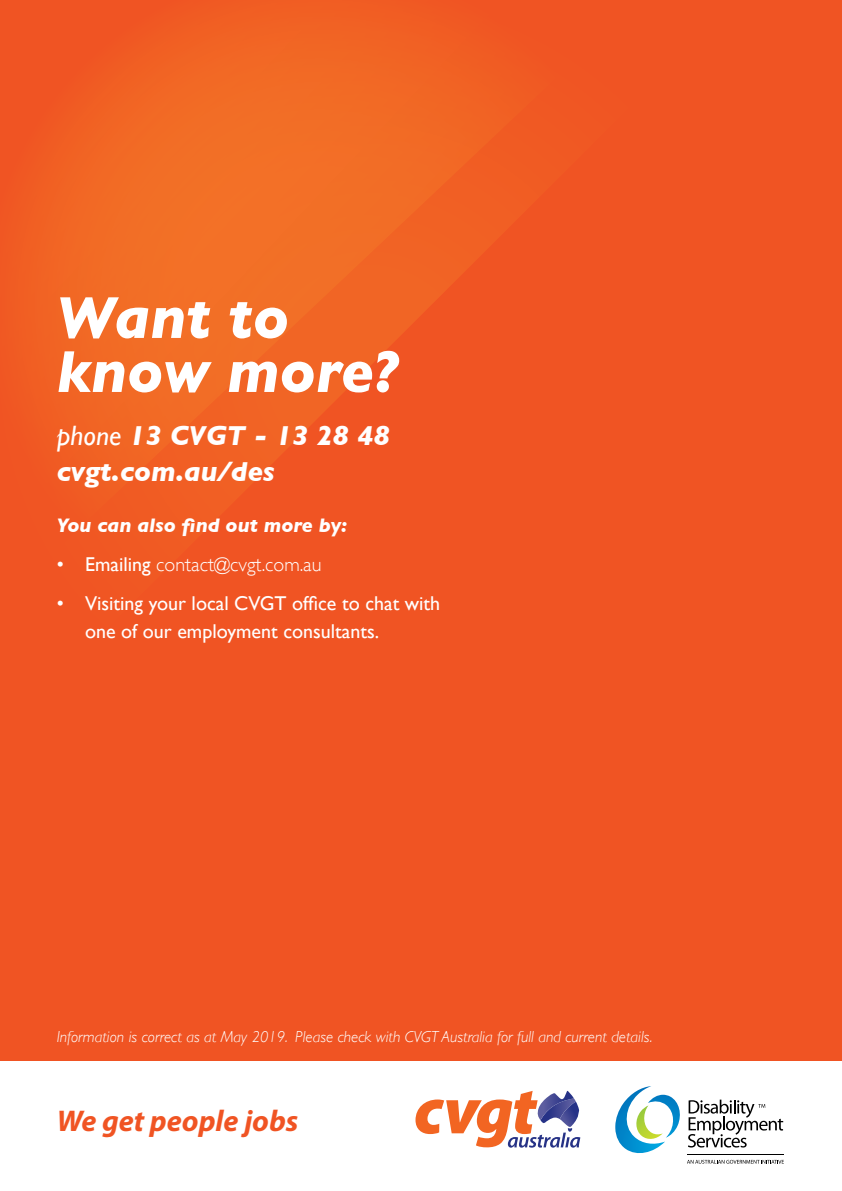
<style>
.page{position:relative;width:842px;height:1191px;background:#fff}
.page>*{position:absolute;margin:0;border:0;box-sizing:border-box;transform-origin:0 0}
.t1{font:italic 700 60px/54px "Gill Sans";color:#fff}
.t2{font:italic 700 30px "Myriad Pro";color:#f05423}
.t3{font:italic 700 28px/36px "Gill Sans";color:#fff}
.t4{font:700 28px "Gill Sans";letter-spacing:.005em;color:#f26522}
.t5{font:20px/28px "Gill Sans";color:#fff}
.t6{font:300 20px "Gill Sans";color:#fff}
.t7{font:italic 700 20px "Gill Sans";color:#fff}
.t8{font:italic 300 16px "Gill Sans";color:#fff}
.s1{font-weight:400}
</style>
<div class="page">
<div style="left:0;top:0;width:842px;height:1060px;background:#f05423"></div>
<svg style="left:22px;top:6px;width:500px;height:510px"></svg>
<svg style="left:415px;top:1090px;width:165px;height:57px"></svg>
<svg style="left:615px;top:1086px;width:169px;height:77px"></svg>
<h1 class="t1" style="left:57px;top:290px;width:344px">Want to know more?</h1>
<h3 class="t3" style="left:57px;top:417px;width:335px"><span class="s1">phone</span> 13 CVGT - 13 28 48 cvgt.com.au/des</h3>
<p class="t7" style="left:57px;top:513px;width:292px">You can also find out more by:</p>
<p class="t6" style="left:57px;top:549px;width:266px"><span class="s1">• Emailing</span> contact@cvgt.com.au</p>
<p class="t5" style="left:85px;top:589px;width:357px;text-indent:-28px">• Visiting your local CVGT office to chat with one of our employment consultants.</p>
<p class="t8" style="left:57px;top:1027px;width:597px">Information is correct as at May 2019. Please check with CVGT Australia for full and current details.</p>
<h2 class="t2" style="left:57px;top:1101px;width:243px">We get people jobs</h2>
<h3 class="t4" style="left:5px;top:1101px;width:285px">We get people jobs!</h3>
</div>
